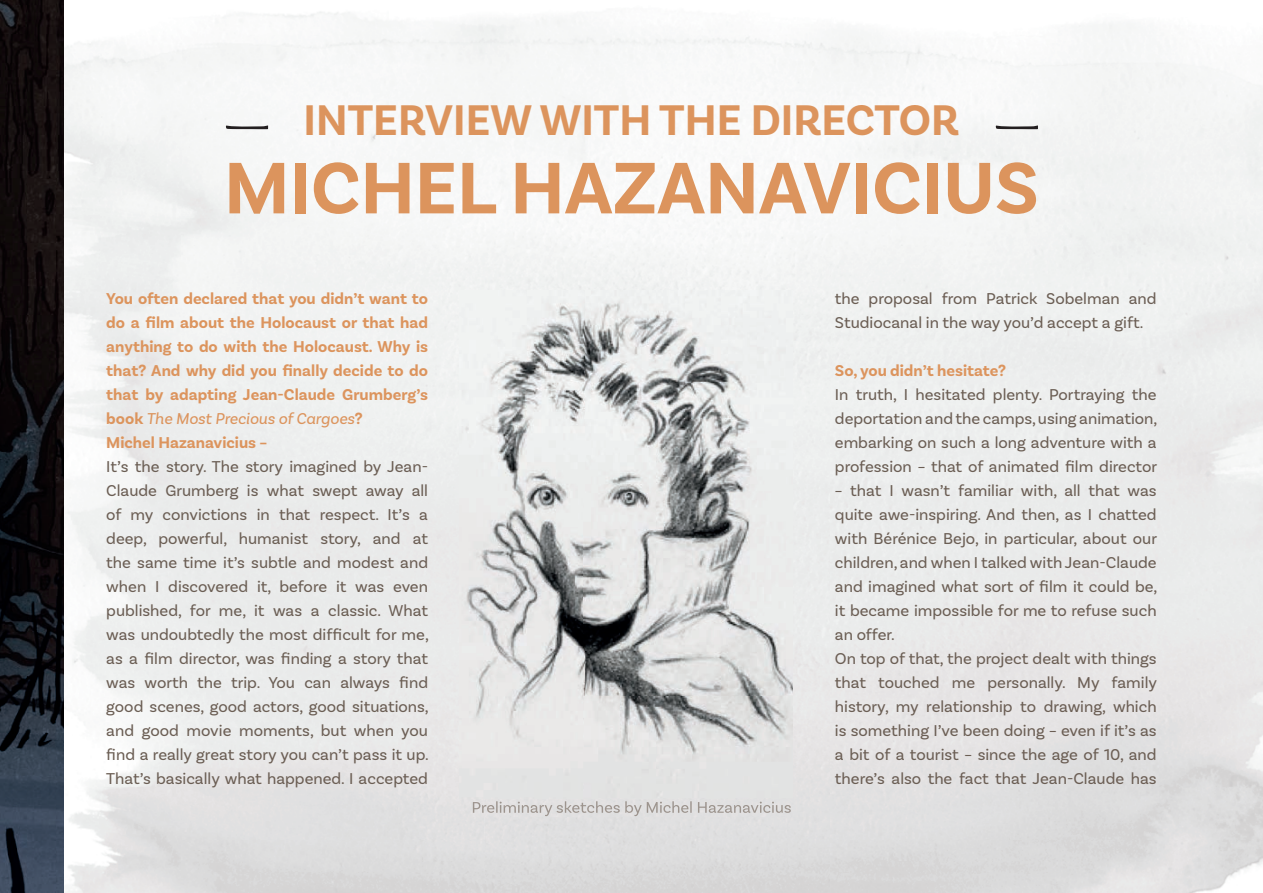
<style>
.page{position:relative;width:1263px;height:893px;background:#fff}
.page>*{position:absolute;margin:0;border:0;box-sizing:border-box;transform-origin:0 0}
.t1{font:700 76.5px "Basic Sans";color:#dc945d}
.t2{font:700 45px "Basic Sans";color:#dc945d}
.t3{font:16.5px/24px "Basic Sans";color:#6b5e54;text-align:justify}
.t4{font:700 16.5px/24px "Basic Sans";color:#dc945d}
.s1{font-weight:400;font-style:italic}
</style>
<div class="page">
<img style="left:0;top:0;width:64px;height:893px">
<svg style="left:226px;top:125px;width:42px;height:4px"></svg>
<svg style="left:996px;top:125px;width:42px;height:4px"></svg>
<img style="left:459px;top:290px;width:333px;height:509px">
<img style="left:473px;top:801px;width:318px;height:15px">
<h2 class="t2" style="left:304px;top:93px;width:657px">INTERVIEW WITH THE DIRECTOR</h2>
<h1 class="t1" style="left:224px;top:142px;width:816px">MICHEL HAZANAVICIUS</h1>
<p class="t4" style="left:106px;top:286px;width:323px">You often declared that you didn’t want to do a film about the Holocaust or that had anything to do with the Holocaust. Why is that? And why did you finally decide to do that by adapting Jean-Claude Grumberg’s book <span class="s1">The Most Precious of Cargoes</span>?<br>Michel Hazanavicius –</p>
<p class="t3" style="left:106px;top:454px;width:324px">It’s the story. The story imagined by Jean-Claude Grumberg is what swept away all of my convictions in that respect. It’s a deep, powerful, humanist story, and at the same time it’s subtle and modest and when I discovered it, before it was even published, for me, it was a classic. What was undoubtedly the most difficult for me, as a film director, was finding a story that was worth the trip. You can always find good scenes, good actors, good situations, and good movie moments, but when you find a really great story you can’t pass it up.<br>That’s basically what happened. I accepted</p>
<p class="t3" style="left:835px;top:286px;width:323px">the proposal from Patrick Sobelman and<br>Studiocanal in the way you’d accept a gift.</p>
<p class="t4" style="left:835px;top:358px;width:173px">So, you didn’t hesitate?</p>
<p class="t3" style="left:835px;top:382px;width:324px">In truth, I hesitated plenty. Portraying the deportation and the camps, using animation, embarking on such a long adventure with a profession – that of animated film director</p>
<p class="t3" style="left:835px;top:478px;width:324px;text-align:left">– that I wasn’t familiar with, all that was quite awe-inspiring. And then, as I chatted with Bérénice Bejo, in particular, about our children, and when I talked with Jean-Claude and imagined what sort of film it could be, it became impossible for me to refuse such an offer.<br>On top of that, the project dealt with things that touched me personally. My family history, my relationship to drawing, which is something I’ve been doing – even if it’s as a bit of a tourist – since the age of 10, and there’s also the fact that Jean-Claude has</p>
</div>
